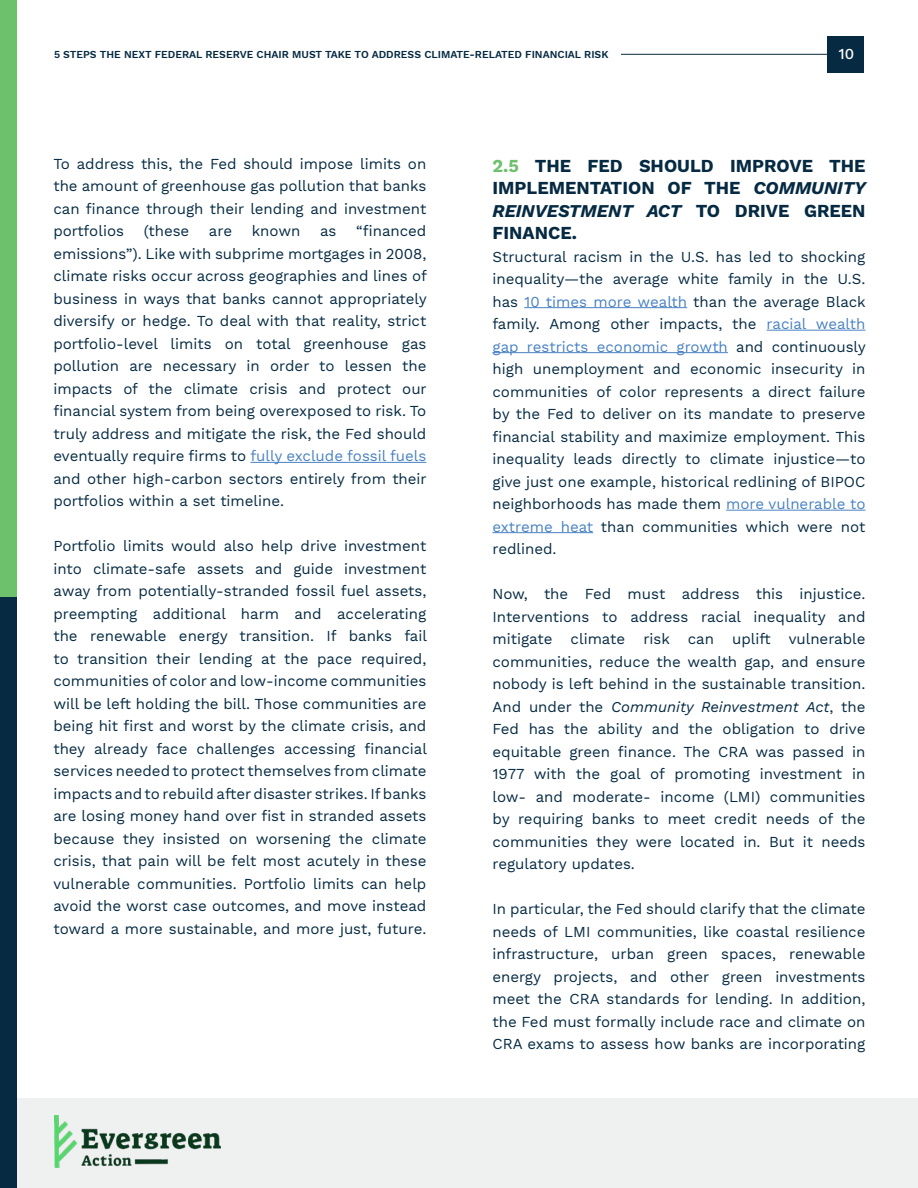
<style>
.page{position:relative;width:918px;height:1188px;background:#fff}
.page>*{position:absolute;margin:0;border:0;box-sizing:border-box;transform-origin:0 0}
.t1{font:700 18px/22.5px "Work Sans";color:#052a42;text-align:justify}
.t2{font:15px/22.5px "Work Sans";color:#052a42;text-align:justify}
.t3{font:500 15px "Work Sans";color:#fff}
.t4{font:600 10.5px "Work Sans";color:#052a42}
.s1{color:#4881c3}
.s2{color:#6dc06c}
.s3{font-weight:400;font-style:italic}
.s4{font-style:italic}
</style>
<div class="page">
<hr style="left:621px;top:54px;width:236px;height:1px;background:#052a42">
<div style="left:828px;top:36px;width:36px;height:36px;background:#052a42"></div>
<hr style="left:524px;top:307px;width:163px;height:1px;background:#4881c3">
<hr style="left:767px;top:330px;width:99px;height:1px;background:#4881c3">
<hr style="left:492px;top:352px;width:236px;height:1px;background:#4881c3">
<hr style="left:726px;top:510px;width:139px;height:1px;background:#4881c3">
<hr style="left:492px;top:532px;width:101px;height:1px;background:#4881c3">
<hr style="left:250px;top:462px;width:176px;height:1px;background:#4881c3">
<div style="left:0;top:1098px;width:918px;height:90px;background:#eff0f0"></div>
<div style="left:0;top:593px;width:16px;height:595px;background:#052a42"></div>
<div style="left:0;top:0;width:16px;height:597px;background:#6dc06c"></div>
<img style="left:54px;top:1115px;width:167px;height:52px">
<p class="t4" style="left:54px;top:48px;width:556px">5 STEPS THE NEXT FEDERAL RESERVE CHAIR MUST TAKE TO ADDRESS CLIMATE-RELATED FINANCIAL RISK</p>
<p class="t3" style="left:839px;top:45px;width:17px">10</p>
<p class="t2" style="left:53px;top:153px;width:375px">To address this, the Fed should impose limits on the amount of greenhouse gas pollution that banks can finance through their lending and investment portfolios</p>
<p class="t2" style="left:144px;top:221px;width:47px">(these</p>
<p class="t2" style="left:209px;top:221px;width:25px">are</p>
<p class="t2" style="left:252px;top:221px;width:50px">known</p>
<p class="t2" style="left:320px;top:221px;width:18px">as</p>
<p class="t2" style="left:53px;top:221px;width:375px;text-indent:303px">“financed emissions”). Like with subprime mortgages in 2008, climate risks occur across geographies and lines of business in ways that banks cannot appropriately diversify or hedge. To deal with that reality, strict portfolio-level limits on total greenhouse gas pollution are necessary in order to lessen the impacts of the climate crisis and protect our financial system from being overexposed to risk. To truly address and mitigate the risk, the Fed should eventually require firms to <span class="s1">fully exclude fossil fuels </span>and other high-carbon sectors entirely from their portfolios within a set timeline.</p>
<p class="t2" style="left:53px;top:536px;width:375px">Portfolio limits would also help drive investment into climate-safe assets and guide investment away from potentially-stranded fossil fuel assets, preempting additional harm and accelerating the renewable energy transition. If banks fail to transition their lending at the pace required, communities of color and low-income communities will be left holding the bill. Those communities are being hit first and worst by the climate crisis, and they already face challenges accessing financial services needed to protect themselves from climate impacts and to rebuild after disaster strikes. If banks are losing money hand over fist in stranded assets because they insisted on worsening the climate crisis, that pain will be felt most acutely in these vulnerable communities. Portfolio limits can help avoid the worst case outcomes, and move instead toward a more sustainable, and more just, future.</p>
<p class="t1" style="left:492px;top:155px;width:375px"><span class="s2">2.5</span> THE FED SHOULD IMPROVE THE IMPLEMENTATION OF THE <span class="s3">COMMUNITY REINVESTMENT ACT</span> TO DRIVE GREEN FINANCE.</p>
<p class="t2" style="left:492px;top:246px;width:375px">Structural racism in the U.S. has led to shocking inequality—the average white family in the U.S. has <span class="s1">10 times more wealth</span> than the average Black family. Among other impacts, the <span class="s1">racial wealth gap restricts economic growth</span> and continuously high unemployment and economic insecurity in communities of color represents a direct failure by the Fed to deliver on its mandate to preserve financial stability and maximize employment. This inequality leads directly to climate injustice—to give just one example, historical redlining of BIPOC neighborhoods has made them <span class="s1">more vulnerable to extreme heat</span> than communities which were not redlined.</p>
<p class="t2" style="left:492px;top:583px;width:375px">Now, the Fed must address this injustice.<br>Interventions to address racial inequality and mitigate climate risk can uplift vulnerable communities, reduce the wealth gap, and ensure nobody is left behind in the sustainable transition.<br>And under the <span class="s4">Community Reinvestment Act</span>, the Fed has the ability and the obligation to drive equitable green finance. The CRA was passed in 1977 with the goal of promoting investment in low- and moderate- income (LMI) communities by requiring banks to meet credit needs of the communities they were located in. But it needs regulatory updates.</p>
<p class="t2" style="left:492px;top:898px;width:375px">In particular, the Fed should clarify that the climate needs of LMI communities, like coastal resilience infrastructure, urban green spaces, renewable energy projects, and other green investments meet the CRA standards for lending. In addition, the Fed must formally include race and climate on CRA exams to assess how banks are incorporating</p>
</div>
